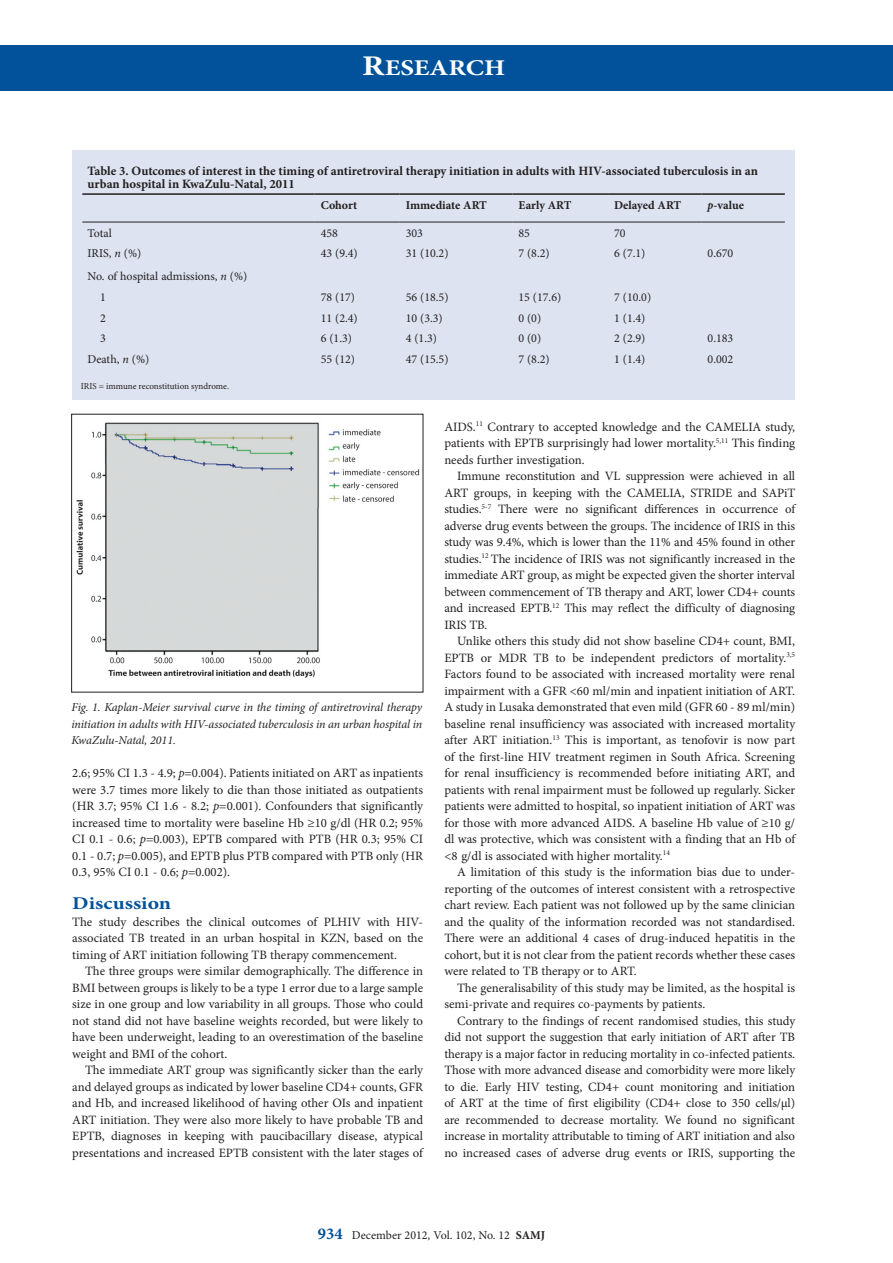
<style>
.page{position:relative;width:893px;height:1263px;background:#fff}
.page>*{position:absolute;margin:0;border:0;box-sizing:border-box;transform-origin:0 0}
.t1{font:700 22.5px "Minion Pro";color:#fff;scale:1.2 1}
.B_HEAD{font:700 18px "Minion Pro";color:#01529a;scale:1.2 1}
.BODY_TEXT_INDENT{font:12.75px/16.5px "Minion Pro";letter-spacing:-.005em;color:#231f20;text-align:justify}
.BODY_TEXT_1ST_PARAGR{font:12.75px/16.5px "Minion Pro";color:#231f20;text-align:justify}
.TABLE_HEAD{font:700 12.75px/13.5px "Minion Pro";color:#231f20}
.TABLE_COPY{font:12px "Minion Pro";color:#231f20}
.CAPTIONS{font:italic 12px/16.5px "Minion Pro";letter-spacing:-.01em;color:#231f20;text-align:justify}
.TABLE_FIELD_NAME{font:700 12px "Minion Pro";color:#231f20}
.TABLE_COPY_INDENT{font:12px "Minion Pro";color:#231f20}
.TABLE_FOOTNOTE{font:9px "Minion Pro";color:#231f20}
.s1{font-size:28.5px}
.s2{font-style:italic;font-stretch:condensed}
.s3{font-style:italic}
.s4{font-weight:700;font-size:16.5px;color:#01529a}
.s5{font-weight:700}
</style>
<div class="page">
<div style="left:0;top:45px;width:893px;height:45px;background:#01529a"></div>
<div style="left:72px;top:150px;width:723px;height:249px;background:#dde3f0"></div>
<hr style="left:315px;top:222px;width:85px;height:1px;background:#231f20">
<hr style="left:400px;top:222px;width:112px;height:1px;background:#231f20">
<hr style="left:512px;top:222px;width:96px;height:1px;background:#231f20">
<hr style="left:608px;top:222px;width:94px;height:1px;background:#231f20">
<hr style="left:702px;top:222px;width:83px;height:1px;background:#231f20">
<hr style="left:315px;top:193px;width:85px;height:2px;background:#231f20">
<hr style="left:400px;top:193px;width:112px;height:2px;background:#231f20">
<hr style="left:512px;top:193px;width:96px;height:2px;background:#231f20">
<hr style="left:608px;top:193px;width:94px;height:2px;background:#231f20">
<hr style="left:702px;top:193px;width:83px;height:2px;background:#231f20">
<hr style="left:82px;top:193px;width:233px;height:2px;background:#231f20">
<hr style="left:82px;top:222px;width:233px;height:1px;background:#231f20">
<img style="left:76px;top:422px;width:344px;height:256px">
<h1 class="t1" style="left:362px;top:52px;width:121px"><span class="s1">R</span>ESEARCH</h1>
<p class="TABLE_HEAD" style="left:88px;top:164px;width:672px">Table 3. Outcomes of interest in the timing of antiretroviral therapy initiation in adults with HIV-associated tuberculosis in an urban hospital in KwaZulu-Natal, 2011</p>
<p class="TABLE_FIELD_NAME" style="left:321px;top:196px;width:38px">Cohort</p>
<p class="TABLE_FIELD_NAME" style="left:406px;top:196px;width:83px">Immediate ART</p>
<p class="TABLE_FIELD_NAME" style="left:518px;top:196px;width:55px">Early ART</p>
<p class="TABLE_FIELD_NAME" style="left:614px;top:196px;width:69px">Delayed ART</p>
<p class="TABLE_FIELD_NAME" style="left:708px;top:196px;width:38px"><span class="s2">p</span>-value</p>
<p class="TABLE_COPY" style="left:88px;top:225px;width:26px">Total</p>
<p class="TABLE_COPY" style="left:321px;top:225px;width:19px">458</p>
<p class="TABLE_COPY" style="left:406px;top:225px;width:19px">303</p>
<p class="TABLE_COPY" style="left:518px;top:225px;width:13px">85</p>
<p class="TABLE_COPY" style="left:614px;top:225px;width:13px">70</p>
<p class="TABLE_COPY" style="left:88px;top:246px;width:55px">IRIS, <span class="s3">n</span> (%)</p>
<p class="TABLE_COPY" style="left:321px;top:246px;width:39px">43 (9.4)</p>
<p class="TABLE_COPY" style="left:406px;top:246px;width:44px">31 (10.2)</p>
<p class="TABLE_COPY" style="left:518px;top:246px;width:33px">7 (8.2)</p>
<p class="TABLE_COPY" style="left:614px;top:246px;width:33px">6 (7.1)</p>
<p class="TABLE_COPY" style="left:708px;top:246px;width:27px">0.670</p>
<p class="TABLE_COPY" style="left:88px;top:268px;width:161px">No. of hospital admissions, <span class="s3">n</span> (%)</p>
<p class="TABLE_COPY_INDENT" style="left:100px;top:289px;width:7px">1</p>
<p class="TABLE_COPY" style="left:321px;top:289px;width:36px">78 (17)</p>
<p class="TABLE_COPY" style="left:406px;top:289px;width:44px">56 (18.5)</p>
<p class="TABLE_COPY" style="left:518px;top:289px;width:44px">15 (17.6)</p>
<p class="TABLE_COPY" style="left:614px;top:289px;width:39px">7 (10.0)</p>
<p class="TABLE_COPY_INDENT" style="left:100px;top:310px;width:7px">2</p>
<p class="TABLE_COPY" style="left:321px;top:310px;width:39px">11 (2.4)</p>
<p class="TABLE_COPY" style="left:406px;top:310px;width:39px">10 (3.3)</p>
<p class="TABLE_COPY" style="left:518px;top:310px;width:24px">0 (0)</p>
<p class="TABLE_COPY" style="left:614px;top:310px;width:33px">1 (1.4)</p>
<p class="TABLE_COPY_INDENT" style="left:100px;top:331px;width:7px">3</p>
<p class="TABLE_COPY" style="left:321px;top:331px;width:33px">6 (1.3)</p>
<p class="TABLE_COPY" style="left:406px;top:331px;width:33px">4 (1.3)</p>
<p class="TABLE_COPY" style="left:518px;top:331px;width:24px">0 (0)</p>
<p class="TABLE_COPY" style="left:614px;top:331px;width:33px">2 (2.9)</p>
<p class="TABLE_COPY" style="left:708px;top:331px;width:27px">0.183</p>
<p class="TABLE_COPY" style="left:88px;top:351px;width:63px">Death, <span class="s3">n</span> (%)</p>
<p class="TABLE_COPY" style="left:321px;top:351px;width:36px">55 (12)</p>
<p class="TABLE_COPY" style="left:406px;top:351px;width:44px">47 (15.5)</p>
<p class="TABLE_COPY" style="left:518px;top:351px;width:33px">7 (8.2)</p>
<p class="TABLE_COPY" style="left:614px;top:351px;width:33px">1 (1.4)</p>
<p class="TABLE_COPY" style="left:708px;top:351px;width:27px">0.002</p>
<p class="TABLE_FOOTNOTE" style="left:81px;top:380px;width:150px">IRIS = immune reconstitution syndrome.</p>
<p class="CAPTIONS" style="left:72px;top:699px;width:352px">Fig. 1. Kaplan-Meier survival curve in the timing of antiretroviral therapy initiation in adults with HIV-associated tuberculosis in an urban hospital in KwaZulu-Natal, 2011.</p>
<p class="BODY_TEXT_INDENT" style="left:72px;top:765px;width:352px">2.6; 95% CI 1.3 - 4.9; <span class="s3">p</span>=0.004). Patients initiated on ART as inpatients were 3.7 times more likely to die than those initiated as outpatients (HR 3.7; 95% CI 1.6 - 8.2; <span class="s3">p</span>=0.001). Confounders that significantly increased time to mortality were baseline Hb ≥10 g/dl (HR 0.2; 95% CI 0.1 - 0.6; <span class="s3">p</span>=0.003), EPTB compared with PTB (HR 0.3; 95% CI 0.1 - 0.7; <span class="s3">p</span>=0.005), and EPTB plus PTB compared with PTB only (HR 0.3, 95% CI 0.1 - 0.6; <span class="s3">p</span>=0.002).</p>
<h2 class="B_HEAD" style="left:72px;top:891px;width:84px">Discussion</h2>
<p class="BODY_TEXT_1ST_PARAGR" style="left:72px;top:913px;width:352px">The study describes the clinical outcomes of PLHIV with HIV&shy;associated TB treated in an urban hospital in KZN, based on the timing of ART initiation following TB therapy commencement.</p>
<p class="BODY_TEXT_INDENT" style="left:72px;top:963px;width:352px;text-indent:13px">The three groups were similar demographically. The difference in BMI between groups is likely to be a type 1 error due to a large sample size in one group and low variability in all groups. Those who could not stand did not have baseline weights recorded, but were likely to have been underweight, leading to an overestimation of the baseline weight and BMI of the cohort.</p>
<p class="BODY_TEXT_INDENT" style="left:72px;top:1062px;width:352px;text-indent:13px">The immediate ART group was significantly sicker than the early and delayed groups as indicated by lower baseline CD4+ counts, GFR and Hb, and increased likelihood of having other OIs and inpatient ART initiation. They were also more likely to have probable TB and EPTB, diagnoses in keeping with paucibacillary disease, atypical presentations and increased EPTB consistent with the later stages of</p>
<p class="BODY_TEXT_INDENT" style="left:444px;top:418px;width:352px">AIDS.<sup>11</sup> Contrary to accepted knowledge and the CAMELIA study, patients with EPTB surprisingly had lower mortality.<sup>5,11</sup> This finding needs further investigation.</p>
<p class="BODY_TEXT_INDENT" style="left:444px;top:468px;width:352px;text-indent:13px">Immune reconstitution and VL suppression were achieved in all ART groups, in keeping with the CAMELIA, STRIDE and SAPiT studies.<sup>5-7</sup> There were no significant differences in occurrence of adverse drug events between the groups. The incidence of IRIS in this study was 9.4%, which is lower than the 11% and 45% found in other studies.<sup>12</sup> The incidence of IRIS was not significantly increased in the immediate ART group, as might be expected given the shorter interval between commencement of TB therapy and ART, lower CD4+ counts and increased EPTB.<sup>12</sup> This may reflect the difficulty of diagnosing IRIS TB.</p>
<p class="BODY_TEXT_INDENT" style="left:444px;top:633px;width:352px;text-indent:13px">Unlike others this study did not show baseline CD4+ count, BMI, EPTB or MDR TB to be independent predictors of mortality.<sup>3,5<br></sup>Factors found to be associated with increased mortality were renal impairment with a GFR &lt;60 ml/min and inpatient initiation of ART.<br>A study in Lusaka demonstrated that even mild (GFR 60 - 89 ml/min) baseline renal insufficiency was associated with increased mortality after ART initiation.<sup>13</sup> This is important, as tenofovir is now part of the first-line HIV treatment regimen in South Africa. Screening for renal insufficiency is recommended before initiating ART, and patients with renal impairment must be followed up regularly. Sicker patients were admitted to hospital, so inpatient initiation of ART was for those with more advanced AIDS. A baseline Hb value of ≥10 g/ dl was protective, which was consistent with a finding that an Hb of &lt;8 g/dl is associated with higher mortality.<sup>14</sup></p>
<p class="BODY_TEXT_INDENT" style="left:444px;top:864px;width:352px;text-indent:13px">A limitation of this study is the information bias due to under&shy;reporting of the outcomes of interest consistent with a retrospective chart review. Each patient was not followed up by the same clinician and the quality of the information recorded was not standardised.<br>There were an additional 4 cases of drug-induced hepatitis in the cohort, but it is not clear from the patient records whether these cases were related to TB therapy or to ART.</p>
<p class="BODY_TEXT_INDENT" style="left:444px;top:979px;width:352px;text-indent:13px">The generalisability of this study may be limited, as the hospital is semi-private and requires co-payments by patients.</p>
<p class="BODY_TEXT_INDENT" style="left:444px;top:1012px;width:352px;text-indent:13px">Contrary to the findings of recent randomised studies, this study did not support the suggestion that early initiation of ART after TB therapy is a major factor in reducing mortality in co-infected patients.<br>Those with more advanced disease and comorbidity were more likely to die. Early HIV testing, CD4+ count monitoring and initiation of ART at the time of first eligibility (CD4+ close to 350 cells/µl) are recommended to decrease mortality. We found no significant increase in mortality attributable to timing of ART initiation and also no increased cases of adverse drug events or IRIS, supporting the</p>
<p class="TABLE_COPY" style="left:318px;top:1227px;width:229px"><span class="s4">934</span> December 2012, Vol. 102, No. 12 <span class="s5">SAMJ</span></p>
</div>
